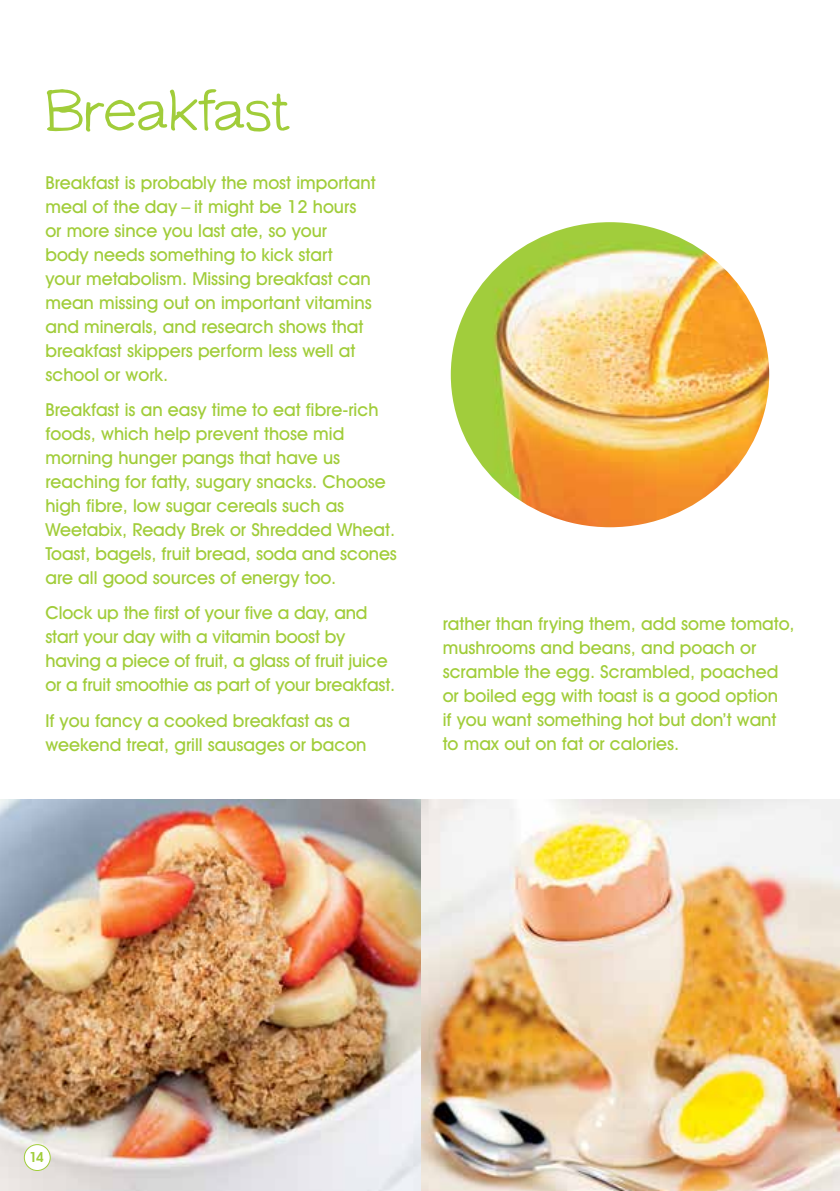
<style>
.page{position:relative;width:840px;height:1191px;background:#fff}
.page>*{position:absolute;margin:0;border:0;box-sizing:border-box;transform-origin:0 0}
.t1{font:56px "Langer Roman";color:#a1cd3a}
.t2{font:500 18px/24px "Avant Garde IT Cby BT";color:#a1cd3a}
.t3{font:600 14px "Avant Garde IT Cby BT";color:#a1cd3a}
</style>
<div class="page">
<img style="left:450px;top:222px;width:318px;height:305px">
<img style="left:0;top:799px;width:839px;height:392px">
<div style="left:24px;top:1144px;width:26px;height:26px;background:#fff;border-radius:50%"></div>
<div style="left:24px;top:1144px;width:27px;height:27px;border:1px solid #a1cd3a;border-radius:50%"></div>
<h1 class="t1" style="left:45px;top:71px;width:246px">Breakfast</h1>
<p class="t2" style="left:45px;top:170px;width:331px">Breakfast is probably the most important meal of the day – it might be 12 hours or more since you last ate, so your<br>body needs something to kick start<br>your metabolism. Missing breakfast can mean missing out on important vitamins and minerals, and research shows that breakfast skippers perform less well at school or work.</p>
<p class="t2" style="left:45px;top:397px;width:353px">Breakfast is an easy time to eat fibre-rich foods, which help prevent those mid morning hunger pangs that have us reaching for fatty, sugary snacks. Choose high fibre, low sugar cereals such as Weetabix, Ready Brek or Shredded Wheat.<br>Toast, bagels, fruit bread, soda and scones are all good sources of energy too.</p>
<p class="t2" style="left:45px;top:601px;width:351px">Clock up the first of your five a day, and start your day with a vitamin boost by having a piece of fruit, a glass of fruit juice or a fruit smoothie as part of your breakfast.</p>
<p class="t2" style="left:45px;top:708px;width:322px">If you fancy a cooked breakfast as a weekend treat, grill sausages or bacon</p>
<p class="t2" style="left:442px;top:611px;width:353px">rather than frying them, add some tomato, mushrooms and beans, and poach or scramble the egg. Scrambled, poached or boiled egg with toast is a good option<br>if you want something hot but don’t want to max out on fat or calories.</p>
<p class="t3" style="left:29px;top:1148px;width:17px">14</p>
</div>
